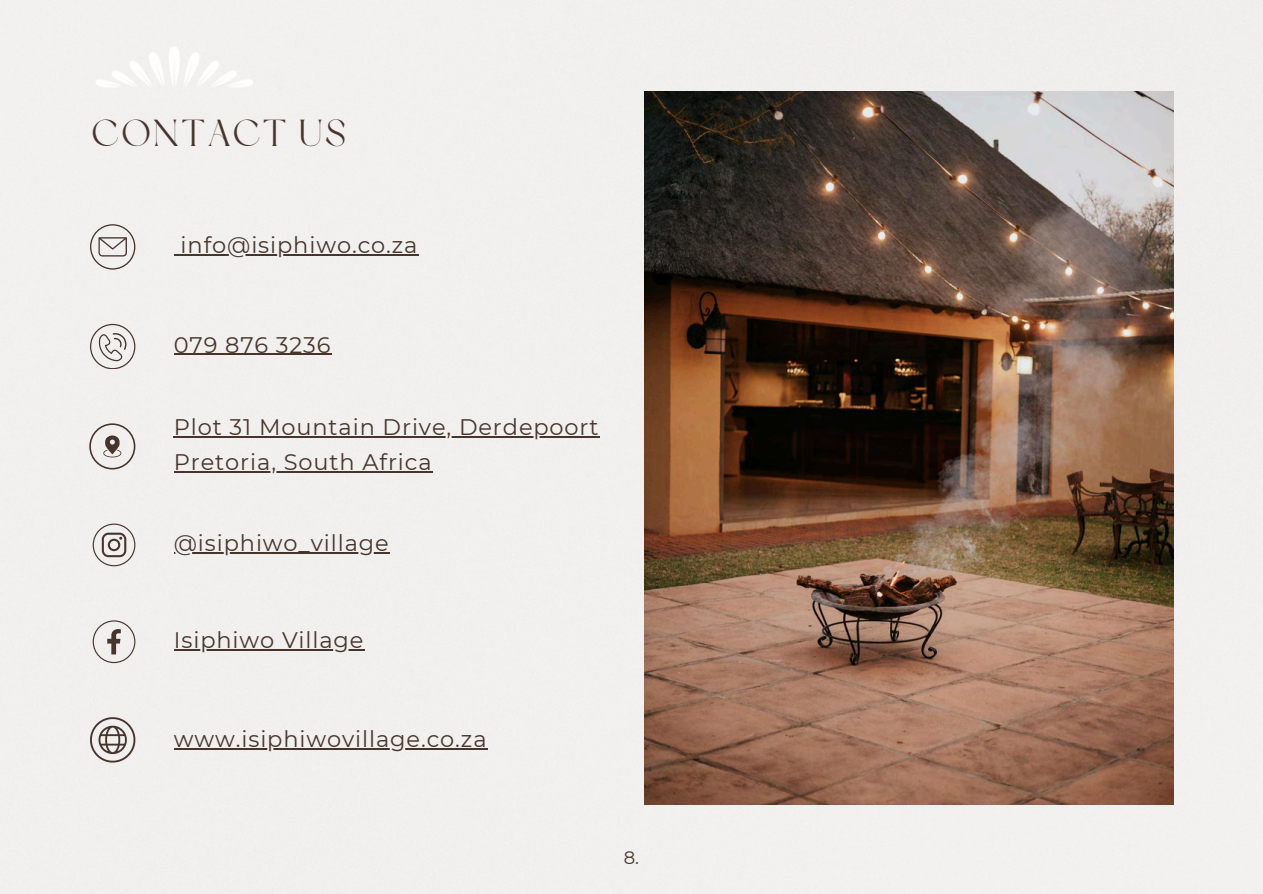
<style>
.page{position:relative;width:1263px;height:894px;background:#fff}
.page>*{position:absolute;margin:0;border:0;box-sizing:border-box;transform-origin:0 0}
.t1{font:37.5px "Dream Avenue";letter-spacing:.06em;color:#47352c}
.t2{font:22.5px "Montserrat";letter-spacing:.04em;color:#47352c}
.t3{font:18px "Montserrat";color:#47352c}
</style>
<div class="page">
<div style="left:0;top:0;width:1263px;height:893px;background:#f1f0ef"></div>
<img style="left:65px;top:47px;width:216px;height:45px">
<img style="left:645px;top:91px;width:529px;height:713px">
<svg style="left:90px;top:224px;width:45px;height:45px"></svg>
<svg style="left:90px;top:324px;width:45px;height:45px"></svg>
<svg style="left:89px;top:423px;width:46px;height:46px"></svg>
<svg style="left:93px;top:523px;width:42px;height:43px"></svg>
<svg style="left:93px;top:620px;width:42px;height:43px"></svg>
<svg style="left:90px;top:717px;width:45px;height:45px"></svg>
<hr style="left:181px;top:254px;width:237px;height:1px;background:#47352c">
<hr style="left:174px;top:354px;width:157px;height:1px;background:#47352c">
<hr style="left:174px;top:436px;width:285px;height:1px;background:#47352c">
<hr style="left:459px;top:436px;width:141px;height:1px;background:#47352c">
<hr style="left:174px;top:471px;width:259px;height:1px;background:#47352c">
<hr style="left:174px;top:552px;width:216px;height:1px;background:#47352c">
<hr style="left:174px;top:649px;width:190px;height:1px;background:#47352c">
<hr style="left:174px;top:748px;width:313px;height:1px;background:#47352c">
<h1 class="t1" style="left:92px;top:117px;width:255px">CONTACT US</h1>
<h2 class="t2" style="left:181px;top:231px;width:238px">info@isiphiwo.co.za</h2>
<p class="t2" style="left:174px;top:331px;width:158px">079 876 3236</p>
<h2 class="t2" style="left:174px;top:413px;width:426px">Plot 31 Mountain Drive, Derdepoort</h2>
<p class="t2" style="left:174px;top:448px;width:259px">Pretoria, South Africa</p>
<p class="t2" style="left:174px;top:529px;width:216px">@isiphiwo_village</p>
<h2 class="t2" style="left:174px;top:626px;width:191px">Isiphiwo Village</h2>
<p class="t2" style="left:174px;top:725px;width:314px">www.isiphiwovillage.co.za</p>
<h2 class="t3" style="left:624px;top:846px;width:17px">8.</h2>
</div>
